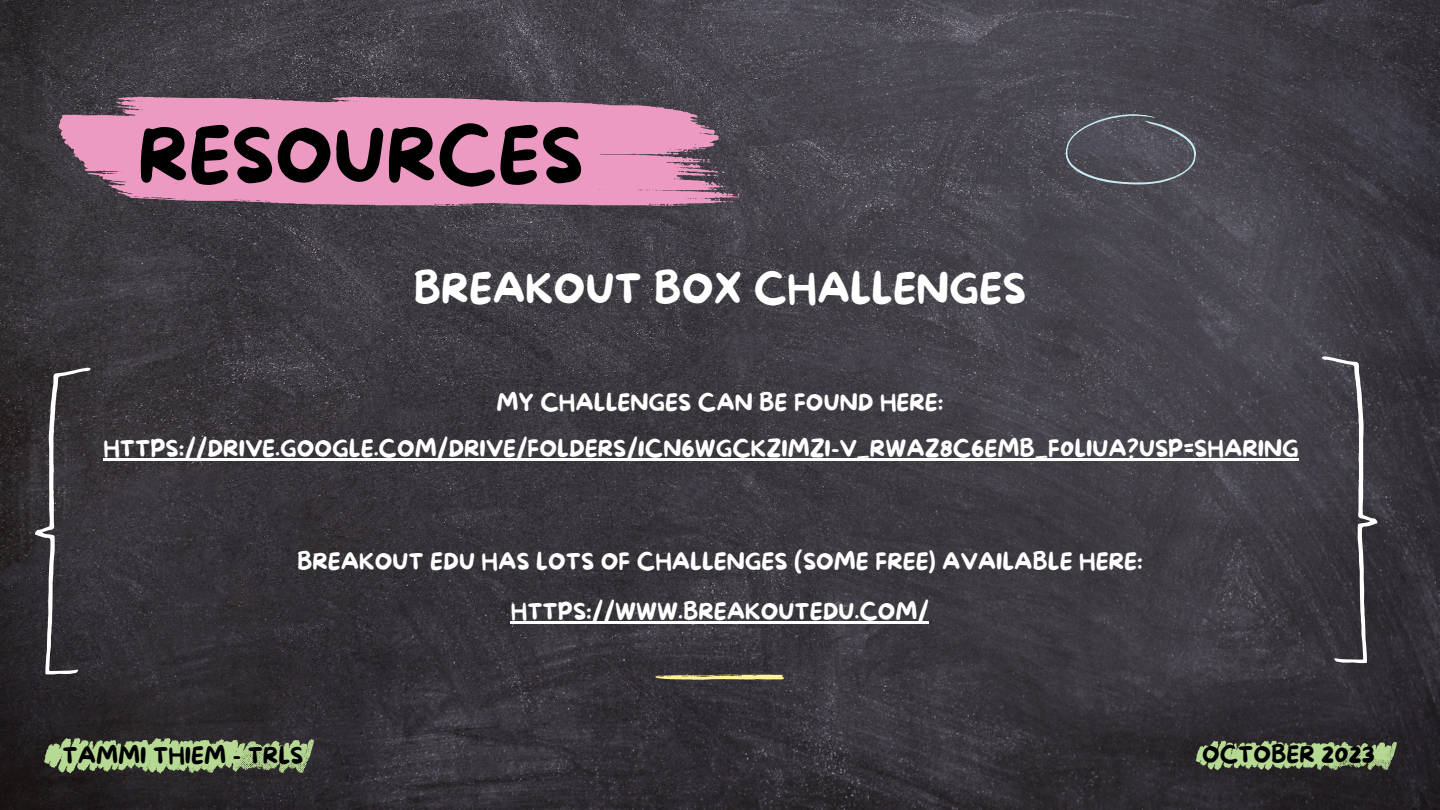
<style>
.page{position:relative;width:1440px;height:810px;background:#fff}
.page>*{position:absolute;margin:0;border:0;box-sizing:border-box;transform-origin:0 0}
.t1{font:75px "More Sugar";color:#000}
.t2{font:41.2px "More Sugar";color:#fff}
.t3{font:22.8px "More Sugar";color:#fff}
.t4{font:22.8px "More Sugar";color:#000}
.t5{font:22.7px "More Sugar";color:#000}
</style>
<div class="page">
<img style="left:0;top:0;width:1440px;height:810px">
<svg style="left:58px;top:96px;width:215px;height:110px;background:#c584a4"></svg>
<svg style="left:273px;top:96px;width:467px;height:110px;background:#d48db0"></svg>
<svg style="left:35px;top:368px;width:56px;height:306px;background:#454246"></svg>
<svg style="left:1322px;top:356px;width:56px;height:307px;background:#4c494f"></svg>
<svg style="left:44px;top:738px;width:270px;height:35px;background:#8fa775"></svg>
<svg style="left:1196px;top:740px;width:201px;height:30px;background:#8da574"></svg>
<svg style="left:656px;top:674px;width:128px;height:6px"></svg>
<svg style="left:1063px;top:106px;width:137px;height:87px;background:#55545d"></svg>
<hr style="left:103px;top:458px;width:1196px;height:3px;background:#fff">
<hr style="left:511px;top:621px;width:418px;height:3px;background:#fff">
<p class="t1" style="left:138px;top:115px;width:447px">RESOURCES</p>
<p class="t2" style="left:414px;top:266px;width:614px">BREAKOUT BOX CHALLENGES</p>
<p class="t3" style="left:496px;top:390px;width:449px">MY CHALLENGES CAN BE FOUND HERE:</p>
<p class="t3" style="left:103px;top:436px;width:1197px">HTTPS://DRIVE.GOOGLE.COM/DRIVE/FOLDERS/1CN6WGCKZIMZI-V_RWAZ8C6EMB_F0LIUA?USP=SHARING</p>
<p class="t3" style="left:297px;top:549px;width:847px">BREAKOUT EDU HAS LOTS OF CHALLENGES (SOME FREE) AVAILABLE HERE:</p>
<p class="t3" style="left:511px;top:599px;width:420px">HTTPS://WWW.BREAKOUTEDU.COM/</p>
<p class="t4" style="left:63px;top:743px;width:242px">TAMMI THIEM - TRLS</p>
<p class="t5" style="left:1202px;top:742px;width:174px">OCTOBER 2023</p>
</div>
